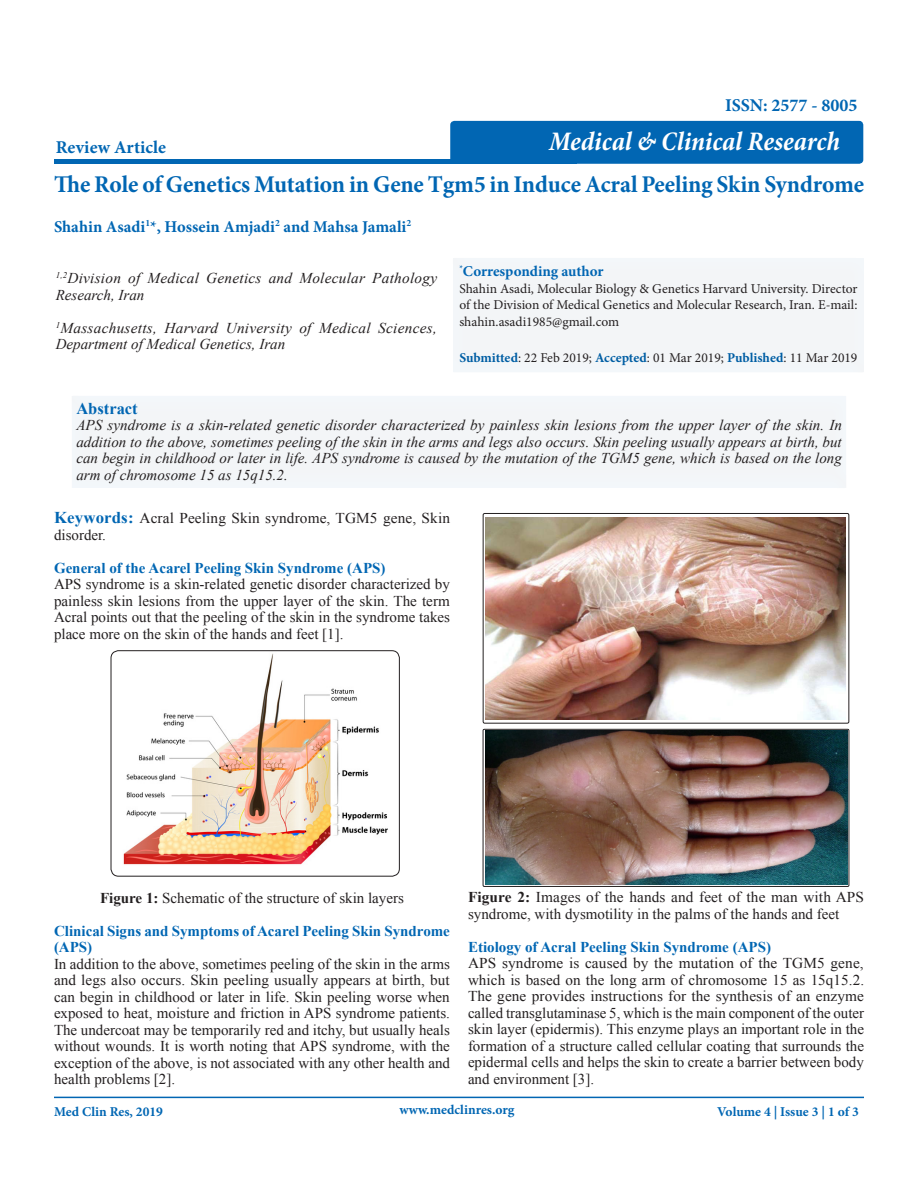
<style>
.page{position:relative;width:918px;height:1188px;background:#fff}
.page>*{position:absolute;margin:0;border:0;box-sizing:border-box;transform-origin:0 0}
.t1{font:italic 700 condensed 27px "Minion Pro";letter-spacing:-.005em;color:#fff}
.t2{font:700 24px "Minion Pro";letter-spacing:-.005em;color:#0166b3}
.t3{font:700 18px "Minion Pro";color:#0166b3}
.t4{font:700 16.5px "Minion Pro";color:#0166b3}
.t5{font:700 16.5px "Times New Roman";color:#0166b3}
.t6{font:15px/16.5px "Times New Roman";color:#231f20}
.t7{font:italic 15px/16.5px "Times New Roman";letter-spacing:.015em;color:#231f20}
.t8{font:700 15px "Minion Pro";color:#0166b3}
.t9{font:13.5px/16.5px "Minion Pro";color:#231f20;text-align:justify}
.t10{font:700 13.5px "Minion Pro";color:#0166b3}
.s1{font-weight:700;color:#005ea4}
.s2{font-weight:700;font-size:16.5px;color:#0166b3}
.s3{font-weight:700;color:#0166b3}
.s4{font-weight:700}
</style>
<div class="page">
<div style="left:450px;top:121px;width:413px;height:43px;background:#0166b3;border-radius:4px"></div>
<div style="left:54px;top:159px;width:398px;height:5px;background:#0166b3"></div>
<hr style="left:54px;top:1097px;width:810px;height:1px;background:#0166b3">
<div style="left:448px;top:253px;width:418px;height:121px;background:#f3f5f7"></div>
<div style="left:69px;top:391px;width:779px;height:99px;background:#f3f5f7"></div>
<img style="left:111px;top:651px;width:287px;height:225px">
<div style="left:111px;top:650px;width:289px;height:227px;border:1px solid #231f20;border-radius:8px"></div>
<img style="left:486px;top:517px;width:360px;height:203px">
<div style="left:483px;top:513px;width:366px;height:210px;border:1px solid #231f20;border-radius:2px"></div>
<img style="left:485px;top:731px;width:362px;height:153px">
<div style="left:483px;top:729px;width:366px;height:158px;border:1px solid #231f20"></div>
<p class="t3" style="left:56px;top:135px;width:112px">Review Article</p>
<p class="t3" style="left:725px;top:92px;width:134px">ISSN: 2577 - 8005</p>
<p class="t1" style="left:549px;top:122px;width:292px">Medical &amp; Clinical Research</p>
<p class="t2" style="left:54px;top:167px;width:811px">The Role of Genetics Mutation in Gene Tgm5 in Induce Acral Peeling Skin Syndrome</p>
<p class="t4" style="left:54px;top:215px;width:359px">Shahin Asadi<sup>1</sup>*, Hossein Amjadi<sup>2</sup> and Mahsa Jamali<sup>2</sup></p>
<p class="t7" style="left:56px;top:270px;width:383px"><sup>1,2</sup>Division of Medical Genetics and Molecular Pathology<br>Research, Iran</p>
<p class="t7" style="left:56px;top:319px;width:383px"><sup>1</sup>Massachusetts, Harvard University of Medical Sciences,<br>Department of Medical Genetics, Iran</p>
<p class="t8" style="left:459px;top:261px;width:146px"><sup>*</sup>Corresponding author</p>
<p class="t9" style="left:459px;top:280px;width:400px">Shahin Asadi, Molecular Biology &amp; Genetics Harvard University. Director of the Division of Medical Genetics and Molecular Research, Iran. E-mail: shahin.asadi1985@gmail.com</p>
<p class="t9" style="left:459px;top:349px;width:400px"><span class="s1">Submitted</span>: 22 Feb 2019; <span class="s1">Accepted</span>: 01 Mar 2019; <span class="s1">Published</span>: 11 Mar 2019</p>
<p class="t5" style="left:76px;top:397px;width:63px">Abstract</p>
<p class="t7" style="left:76px;top:417px;width:767px;text-align:justify">APS syndrome is a skin-related genetic disorder characterized by painless skin lesions from the upper layer of the skin. In addition to the above, sometimes peeling of the skin in the arms and legs also occurs. Skin peeling usually appears at birth, but can begin in childhood or later in life. APS syndrome is caused by the mutation of the TGM5 gene, which is based on the long arm of chromosome 15 as 15q15.2.</p>
<p class="t6" style="left:54px;top:510px;width:398px"><span class="s2">Keywords:</span> Acral Peeling Skin syndrome, TGM5 gene, Skin disorder.</p>
<p class="t6" style="left:54px;top:559px;width:398px"><span class="s3">General of the Acarel Peeling Skin Syndrome (APS)<br></span>APS syndrome is a skin-related genetic disorder characterized by painless skin lesions from the upper layer of the skin. The term Acral points out that the peeling of the skin in the syndrome takes place more on the skin of the hands and feet [1].</p>
<p class="t6" style="left:100px;top:889px;width:305px"><span class="s4">Figure 1:</span> Schematic of the structure of skin layers</p>
<p class="t6" style="left:54px;top:922px;width:398px"><span class="s3">Clinical Signs and Symptoms of Acarel Peeling Skin Syndrome (APS)<br></span>In addition to the above, sometimes peeling of the skin in the arms and legs also occurs. Skin peeling usually appears at birth, but can begin in childhood or later in life. Skin peeling worse when exposed to heat, moisture and friction in APS syndrome patients.<br>The undercoat may be temporarily red and itchy, but usually heals without wounds. It is worth noting that APS syndrome, with the exception of the above, is not associated with any other health and health problems [2].</p>
<p class="t6" style="left:468px;top:889px;width:398px"><span class="s4">Figure 2:</span> Images of the hands and feet of the man with APS syndrome, with dysmotility in the palms of the hands and feet</p>
<p class="t6" style="left:468px;top:938px;width:398px"><span class="s3">Etiology of Acral Peeling Skin Syndrome (APS)<br></span>APS syndrome is caused by the mutation of the TGM5 gene, which is based on the long arm of chromosome 15 as 15q15.2.<br>The gene provides instructions for the synthesis of an enzyme called transglutaminase 5, which is the main component of the outer skin layer (epidermis). This enzyme plays an important role in the formation of a structure called cellular coating that surrounds the epidermal cells and helps the skin to create a barrier between body and environment [3].</p>
<p class="t10" style="left:54px;top:1102px;width:110px">Med Clin Res, 2019</p>
<p class="t10" style="left:399px;top:1100px;width:117px">www.medclinres.org</p>
<p class="t10" style="left:717px;top:1102px;width:143px">Volume 4 | Issue 3 | 1 of 3</p>
</div>
